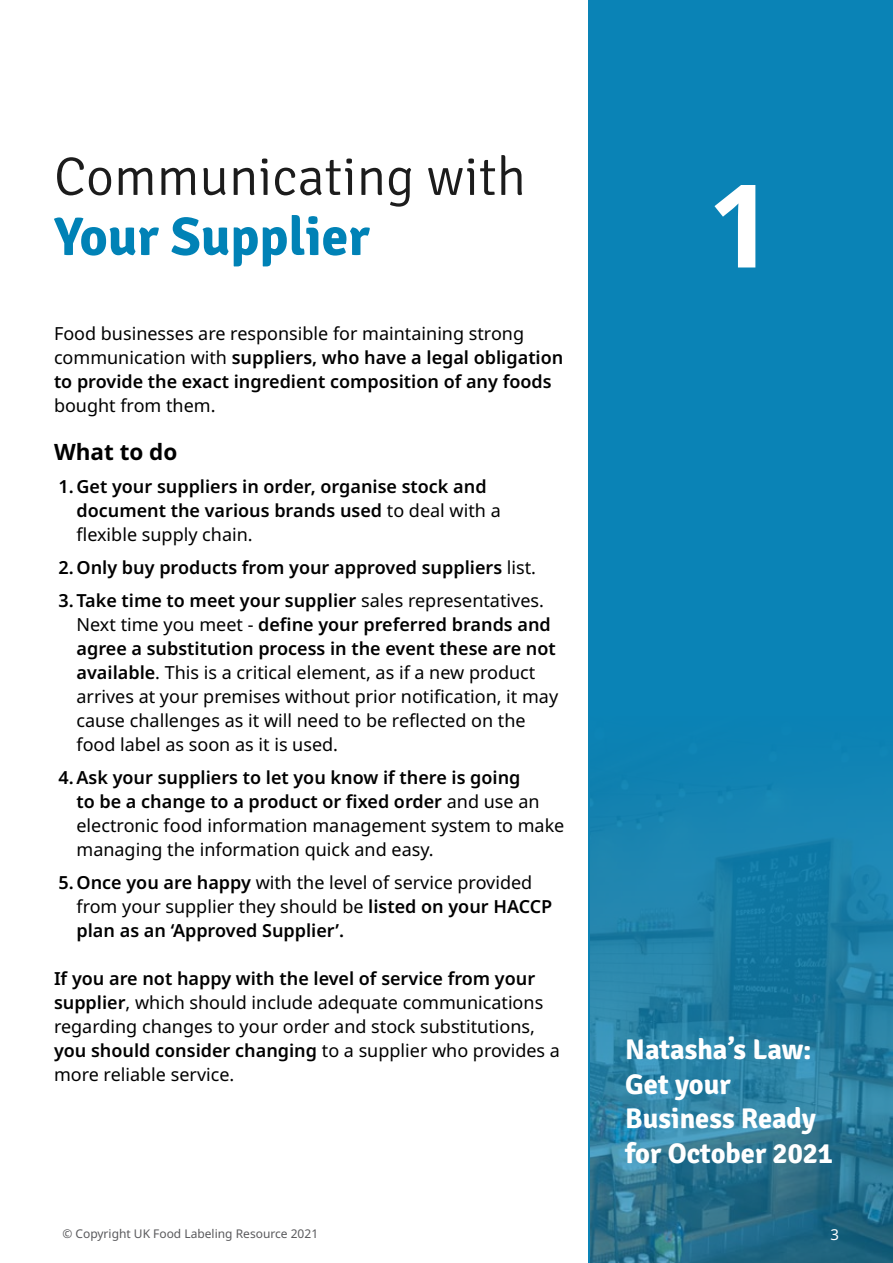
<style>
.page{position:relative;width:893px;height:1263px;background:#fff}
.page>*{position:absolute;margin:0;border:0;box-sizing:border-box;transform-origin:0 0}
.t1{font:700 115.5px "Noto Sans";color:#fff}
.t2{font:300 54px "Signika";color:#1c1c1c}
.t3{font:700 54px "Signika";color:#0082b6}
.t4{font:700 28.5px/34.5px "Signika";color:#fff}
.t5{font:700 22.5px "Noto Sans";color:#000}
.t6{font:18px/24px "Noto Sans";color:#000}
.t7{font:600 18px/24px "Noto Sans";color:#000}
.t8{font:15px "Noto Sans";color:#fff}
.t9{font:12px "Noto Sans";color:#59595c}
.s1{font-weight:400}
.s2{font-weight:600}
</style>
<div class="page">
<div style="left:588px;top:0;width:305px;height:1263px;background:#0a83b6"></div>
<svg style="left:590px;top:781px;width:303px;height:482px;background:#237ca0"></svg>
<h2 class="t2" style="left:54px;top:147px;width:473px">Communicating with</h2>
<h2 class="t3" style="left:54px;top:204px;width:317px">Your Supplier</h2>
<p class="t7" style="left:54px;top:322px;width:511px"><span class="s1">Food businesses are responsible for maintaining strong communication with</span> suppliers, who have a legal obligation to provide the exact ingredient composition of any foods</p>
<p class="t6" style="left:54px;top:394px;width:163px">bought from them.</p>
<p class="t5" style="left:54px;top:436px;width:125px">What to do</p>
<p class="t7" style="left:76px;top:475px;width:426px;text-indent:-18px">1. Get your suppliers in order, organise stock and document the various brands used <span class="s1">to deal with a flexible supply chain.</span></p>
<p class="t7" style="left:58px;top:556px;width:479px">2.Only buy products from your approved suppliers <span class="s1">list.</span></p>
<p class="t6" style="left:76px;top:589px;width:483px;text-indent:-18px"><span class="s2">3. Take time to meet your supplier</span> sales representatives.<br>Next time you meet - <span class="s2">define your preferred brands and agree a substitution process in the event these are not available</span>. This is a critical element, as if a new product arrives at your premises without prior notification, it may cause challenges as it will need to be reflected on the food label as soon as it is used.</p>
<p class="t6" style="left:76px;top:765px;width:489px;text-indent:-18px"><span class="s2">4.Ask your suppliers to let you know if there is going<br>to be a change to a product or fixed order</span> and use an electronic food information management system to make managing the information quick and easy.</p>
<p class="t7" style="left:76px;top:870px;width:477px;text-indent:-18px">5.Once you are happy <span class="s1">with the level of service provided from your supplier they should be</span> listed on your HACCP plan as an ‘Approved Supplier’.</p>
<p class="t6" style="left:54px;top:966px;width:508px"><span class="s2">If you are not happy with the level of service from your supplier</span>, which should include adequate communications regarding changes to your order and stock substitutions, <span class="s2">you should consider changing</span> to a supplier who provides a more reliable service.</p>
<h1 class="t1" style="left:708px;top:144px;width:68px">1</h1>
<h3 class="t4" style="left:625px;top:1032px;width:209px">Natasha’s Law:<br>Get your<br>Business Ready for October 2021</h3>
<p class="t9" style="left:62px;top:1225px;width:257px">© Copyright UK Food Labeling Resource 2021</p>
<p class="t8" style="left:830px;top:1224px;width:10px">3</p>
</div>
